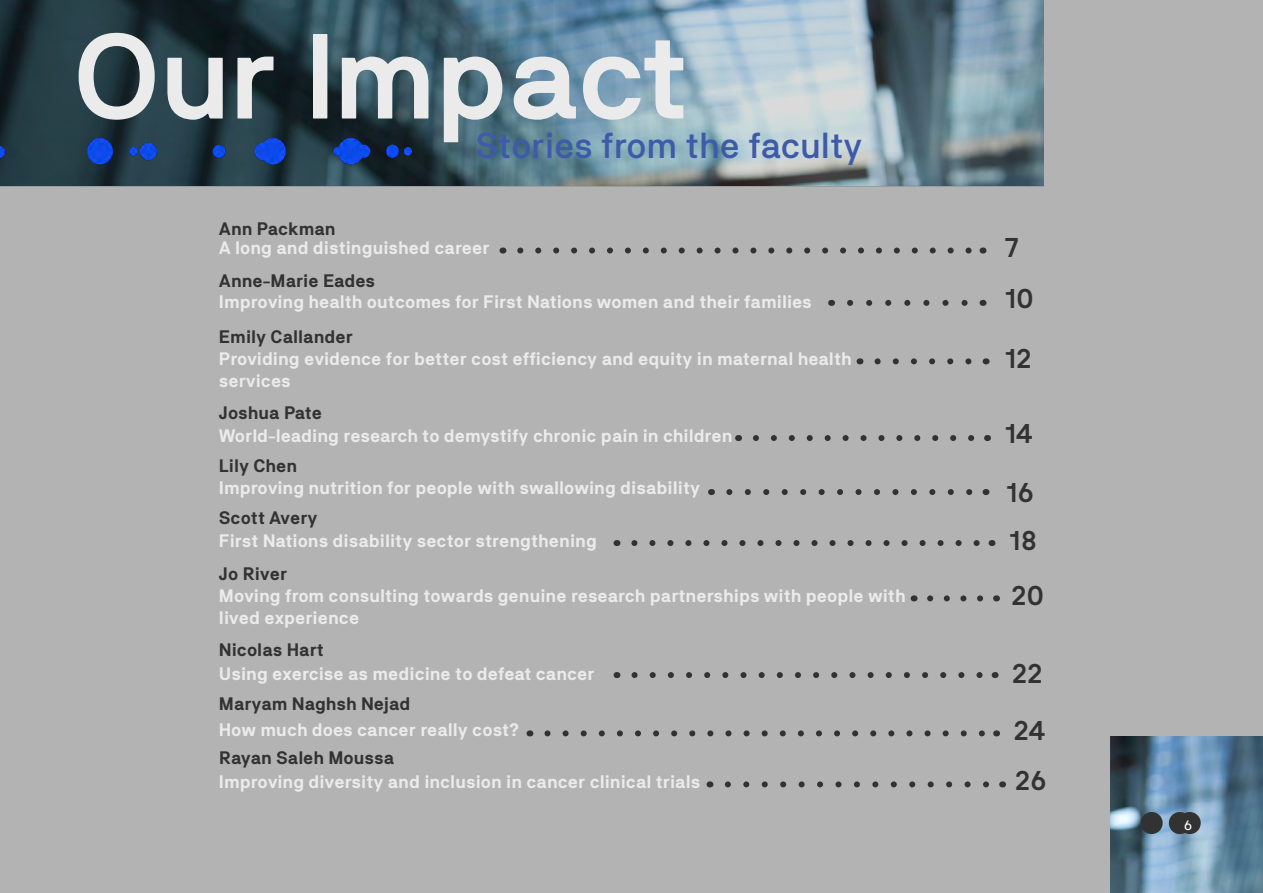
<style>
.page{position:relative;width:1263px;height:893px;background:#b3b3b3}
.page>*{position:absolute;margin:0;border:0;box-sizing:border-box;transform-origin:0 0}
.t1{font:700 120px "NB International Pro";color:#ebebeb}
.t2{font:500 36px "NB Akademie Std";color:#3d5ba9}
.t3{font:700 27px "NB International Pro";color:#323232}
.t4{font:700 18px/21.6px "NB Akademie Std";color:#ebebeb}
.t5{font:700 18px "NB Akademie Std";color:#323232}
.t6{font:13.5px "NB International Pro";color:#fff}
</style>
<div class="page">
<img style="left:1111px;top:736px;width:152px;height:157px">
<div style="left:1169px;top:812px;width:22px;height:22px;background:#323232;border-radius:50%"></div>
<svg style="left:1178px;top:812px;width:23px;height:22px"></svg>
<div style="left:1140px;top:812px;width:23px;height:22px;background:#323232;border-radius:50%"></div>
<svg style="left:0;top:0;width:1044px;height:186px;background:#5d7681"></svg>
<img style="left:0;top:129px;width:426px;height:42px">
<svg style="left:634px;top:540px;width:348px;height:6px;background:#919191"></svg>
<svg style="left:520px;top:248px;width:454px;height:6px;background:#929292"></svg>
<svg style="left:850px;top:300px;width:123px;height:6px"></svg>
<svg style="left:877px;top:358px;width:99px;height:6px"></svg>
<svg style="left:756px;top:435px;width:222px;height:6px"></svg>
<svg style="left:729px;top:489px;width:247px;height:6px"></svg>
<svg style="left:930px;top:595px;width:58px;height:6px"></svg>
<svg style="left:634px;top:672px;width:351px;height:6px;background:#919191"></svg>
<svg style="left:547px;top:730px;width:440px;height:6px;background:#929292"></svg>
<svg style="left:728px;top:781px;width:265px;height:6px;background:#939393"></svg>
<h1 class="t1" style="left:74px;top:7px;width:616px">Our Impact</h1>
<h2 class="t2" style="left:475px;top:125px;width:388px">Stories from the faculty</h2>
<p class="t5" style="left:219px;top:218px;width:118px">Ann Packman</p>
<p class="t4" style="left:219px;top:237px;width:272px">A long and distinguished career</p>
<h3 class="t3" style="left:1005px;top:232px;width:16px">7</h3>
<p class="t5" style="left:219px;top:271px;width:158px">Anne-Marie Eades</p>
<p class="t4" style="left:219px;top:291px;width:594px">Improving health outcomes for First Nations women and their families</p>
<h3 class="t3" style="left:1005px;top:283px;width:31px">10</h3>
<p class="t5" style="left:219px;top:326px;width:135px">Emily Callander</p>
<p class="t4" style="left:219px;top:348px;width:634px">Providing evidence for better cost efficiency and equity in maternal health services</p>
<h3 class="t3" style="left:1005px;top:343px;width:28px">12</h3>
<p class="t5" style="left:219px;top:403px;width:105px">Joshua Pate</p>
<p class="t4" style="left:219px;top:425px;width:515px">World-leading research to demystify chronic pain in children</p>
<h3 class="t3" style="left:1005px;top:418px;width:30px">14</h3>
<p class="t5" style="left:219px;top:455px;width:80px">Lily Chen</p>
<p class="t4" style="left:219px;top:477px;width:483px">Improving nutrition for people with swallowing disability</p>
<h3 class="t3" style="left:1006px;top:476px;width:30px">16</h3>
<p class="t5" style="left:219px;top:508px;width:100px">Scott Avery</p>
<p class="t4" style="left:219px;top:530px;width:379px">First Nations disability sector strengthening</p>
<h3 class="t3" style="left:1009px;top:525px;width:30px">18</h3>
<p class="t5" style="left:219px;top:563px;width:70px">Jo River</p>
<p class="t4" style="left:219px;top:585px;width:688px">Moving from consulting towards genuine research partnerships with people with lived experience</p>
<h3 class="t3" style="left:1012px;top:580px;width:34px">20</h3>
<p class="t5" style="left:219px;top:640px;width:106px">Nicolas Hart</p>
<p class="t4" style="left:219px;top:663px;width:377px">Using exercise as medicine to defeat cancer</p>
<h3 class="t3" style="left:1012px;top:658px;width:32px">22</h3>
<p class="t5" style="left:219px;top:694px;width:193px">Maryam Naghsh Nejad</p>
<p class="t4" style="left:219px;top:719px;width:301px">How much does cancer really cost?</p>
<h3 class="t3" style="left:1014px;top:715px;width:33px">24</h3>
<p class="t5" style="left:219px;top:748px;width:177px">Rayan Saleh Moussa</p>
<p class="t4" style="left:219px;top:771px;width:483px">Improving diversity and inclusion in cancer clinical trials</p>
<h3 class="t3" style="left:1015px;top:765px;width:33px">26</h3>
<p class="t6" style="left:1184px;top:818px;width:9px">6</p>
</div>
